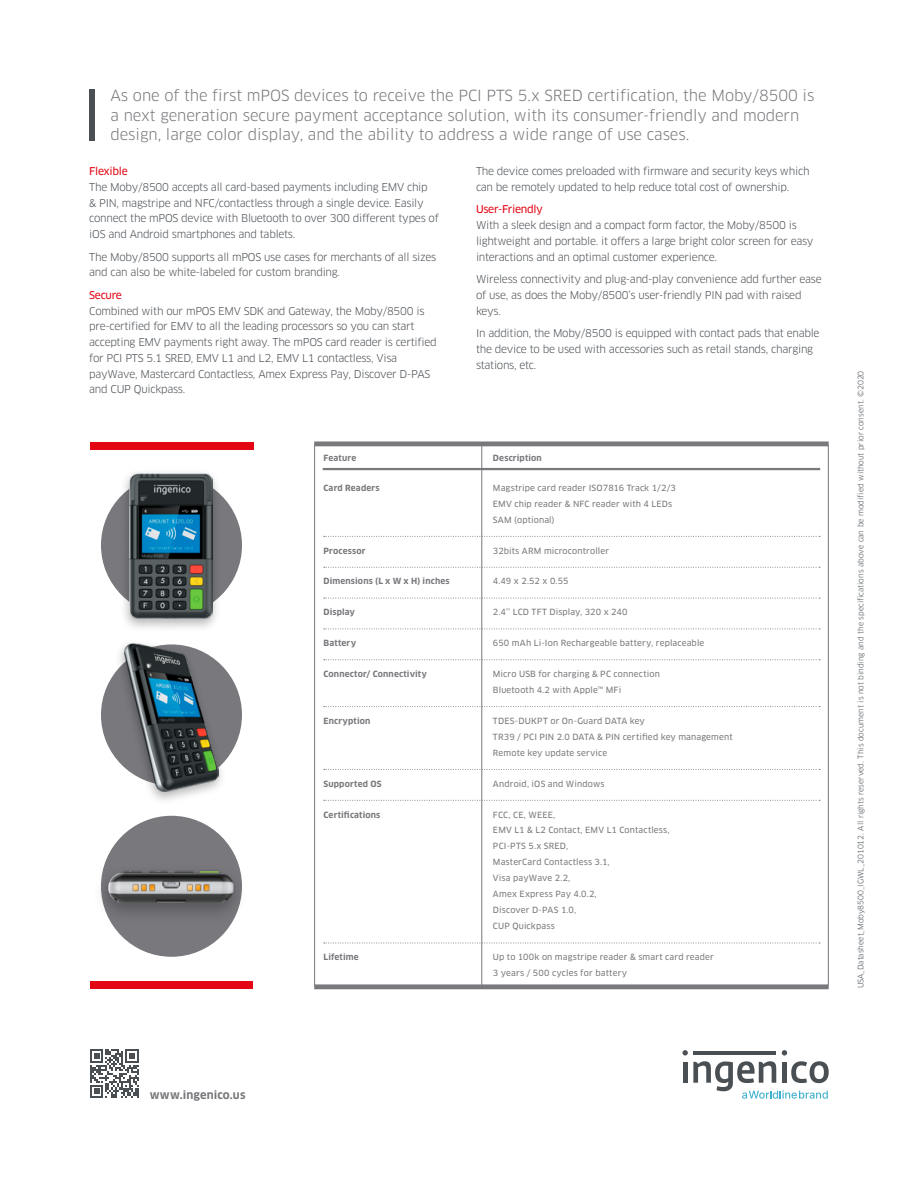
<style>
.page{position:relative;width:918px;height:1188px;background:#fff}
.page>*{position:absolute;margin:0;border:0;box-sizing:border-box;transform-origin:0 0}
.t1{font:15px/19.5px "Clan OT";letter-spacing:-.005em;color:#78787d}
.t2{font:700 11.1px "Clan OT";letter-spacing:.01em;color:#78787d}
.t3{font:10.5px/15.8px "Clan OT";letter-spacing:-.025em;color:#4a4f54}
.t4{font:10.5px "Clan OT News";letter-spacing:-.03em;color:#e30613}
.t5{font:8.4px/16px "Clan OT News";letter-spacing:.02em;color:#78787d}
.t6{font:700 8.4px "Clan OT";letter-spacing:.02em;color:#78787d}
.t7{font:7.5px "Clan OT";color:#4a4f54}
</style>
<div class="page">
<div style="left:90px;top:442px;width:164px;height:8px;background:#e30613"></div>
<div style="left:90px;top:981px;width:163px;height:8px;background:#e30613"></div>
<svg style="left:324px;top:536px;width:496px;height:1px"></svg>
<svg style="left:324px;top:567px;width:496px;height:1px"></svg>
<svg style="left:324px;top:598px;width:496px;height:1px"></svg>
<svg style="left:324px;top:629px;width:496px;height:1px"></svg>
<svg style="left:324px;top:659px;width:496px;height:1px"></svg>
<svg style="left:324px;top:706px;width:496px;height:1px"></svg>
<svg style="left:324px;top:769px;width:496px;height:1px"></svg>
<svg style="left:324px;top:800px;width:496px;height:1px"></svg>
<svg style="left:324px;top:943px;width:496px;height:1px"></svg>
<div style="left:314px;top:441px;width:515px;height:5px;background:#78787d"></div>
<hr style="left:323px;top:468px;width:497px;height:2px;background:#78787d">
<hr style="left:481px;top:445px;width:1px;height:541px;background:#78787d">
<div style="left:101px;top:644px;width:141px;height:141px;background:#78787d;border-radius:50%"></div>
<div style="left:101px;top:475px;width:141px;height:141px;background:#78787d;border-radius:50%"></div>
<div style="left:101px;top:816px;width:141px;height:141px;background:#78787d;border-radius:50%"></div>
<div style="left:119px;top:468px;width:102px;height:165px;background:#000;opacity:.3"></div>
<img style="left:130px;top:473px;width:83px;height:145px">
<div style="left:115px;top:638px;width:112px;height:168px;background:#000;opacity:.3"></div>
<img style="left:125px;top:643px;width:94px;height:149px">
<div style="left:91px;top:862px;width:156px;height:63px;background:#000;opacity:.3"></div>
<img style="left:106px;top:869px;width:130px;height:33px">
<div style="left:89px;top:89px;width:6px;height:52px;background:#4a4f54"></div>
<svg style="left:90px;top:1049px;width:49px;height:49px"></svg>
<svg style="left:683px;top:1050px;width:146px;height:49px"></svg>
<hr style="left:314px;top:985px;width:515px;height:4px;background:#78787d">
<p class="t1" style="left:111px;top:86px;width:706px">As one of the first mPOS devices to receive the PCI PTS 5.x SRED certification, the Moby/8500 is a next generation secure payment acceptance solution, with its consumer-friendly and modern design, large color display, and the ability to address a wide range of use cases.</p>
<p class="t4" style="left:89px;top:165px;width:40px">Flexible</p>
<p class="t3" style="left:89px;top:179px;width:351px">The Moby/8500 accepts all card-based payments including EMV chip<br>&amp; PIN, magstripe and NFC/contactless through a single device. Easily connect the mPOS device with Bluetooth to over 300 different types of iOS and Android smartphones and tablets.</p>
<p class="t3" style="left:89px;top:249px;width:349px">The Moby/8500 supports all mPOS use cases for merchants of all sizes and can also be white-labeled for custom branding.</p>
<p class="t4" style="left:89px;top:289px;width:34px">Secure</p>
<p class="t3" style="left:89px;top:303px;width:349px">Combined with our mPOS EMV SDK and Gateway, the Moby/8500 is pre-certified for EMV to all the leading processors so you can start accepting EMV payments right away. The mPOS card reader is certified for PCI PTS 5.1 SRED, EMV L1 and L2, EMV L1 contactless, Visa payWave, Mastercard Contactless, Amex Express Pay, Discover D-PAS and CUP Quickpass.</p>
<p class="t3" style="left:476px;top:163px;width:335px">The device comes preloaded with firmware and security keys which can be remotely updated to help reduce total cost of ownership.</p>
<p class="t4" style="left:476px;top:203px;width:68px">User-Friendly</p>
<p class="t3" style="left:476px;top:217px;width:339px">With a sleek design and a compact form factor, the Moby/8500 is lightweight and portable. it offers a large bright color screen for easy interactions and an optimal customer experience.</p>
<p class="t3" style="left:476px;top:271px;width:347px">Wireless connectivity and plug-and-play convenience add further ease of use, as does the Moby/8500’s user-friendly PIN pad with raised keys.</p>
<p class="t3" style="left:476px;top:325px;width:345px">In addition, the Moby/8500 is equipped with contact pads that enable the device to be used with accessories such as retail stands, charging stations, etc.</p>
<p class="t6" style="left:323px;top:453px;width:34px">Feature</p>
<p class="t6" style="left:493px;top:453px;width:50px">Description</p>
<p class="t6" style="left:323px;top:483px;width:58px">Card Readers</p>
<p class="t5" style="left:493px;top:480px;width:185px">Magstripe card reader ISO7816 Track 1/2/3<br>EMV chip reader &amp; NFC reader with 4 LEDs<br>SAM (optional)</p>
<p class="t6" style="left:323px;top:546px;width:44px">Processor</p>
<p class="t5" style="left:493px;top:543px;width:118px">32bits ARM microcontroller</p>
<p class="t6" style="left:323px;top:576px;width:128px">Dimensions (L x W x H) inches</p>
<p class="t5" style="left:493px;top:573px;width:77px">4.49 x 2.52 x 0.55</p>
<p class="t6" style="left:323px;top:607px;width:33px">Display</p>
<p class="t5" style="left:493px;top:604px;width:136px">2.4’’ LCD TFT Display, 320 x 240</p>
<p class="t6" style="left:323px;top:638px;width:34px">Battery</p>
<p class="t5" style="left:493px;top:635px;width:213px">650 mAh Li-Ion Rechargeable battery, replaceable</p>
<p class="t6" style="left:323px;top:669px;width:105px">Connector/ Connectivity</p>
<p class="t5" style="left:493px;top:666px;width:168px">Micro USB for charging &amp; PC connection<br>Bluetooth 4.2 with Apple™ MFi</p>
<p class="t6" style="left:323px;top:716px;width:49px">Encryption</p>
<p class="t5" style="left:493px;top:713px;width:241px">TDES-DUKPT or On-Guard DATA key<br>TR39 / PCI PIN 2.0 DATA &amp; PIN certified key management<br>Remote key update service</p>
<p class="t6" style="left:323px;top:779px;width:60px">Supported OS</p>
<p class="t5" style="left:493px;top:776px;width:113px">Android, iOS and Windows</p>
<p class="t6" style="left:323px;top:810px;width:58px">Certifications</p>
<p class="t5" style="left:493px;top:806px;width:178px">FCC, CE, WEEE,<br>EMV L1 &amp; L2 Contact, EMV L1 Contactless,<br>PCI-PTS 5.x SRED,<br>MasterCard Contactless 3.1,<br>Visa payWave 2.2,<br>Amex Express Pay 4.0.2,<br>Discover D-PAS 1.0,<br>CUP Quickpass</p>
<p class="t6" style="left:323px;top:952px;width:37px">Lifetime</p>
<p class="t5" style="left:493px;top:949px;width:223px">Up to 100k on magstripe reader &amp; smart card reader<br>3 years / 500 cycles for battery</p>
<p class="t7" style="left:856px;top:988px;width:619px;rotate:-90deg">USA_Datasheet_Moby8500_IGWL_201012. All rights reserved. This document is not binding and the specifications above can be modified without prior consent. ©2020</p>
<p class="t2" style="left:150px;top:1088px;width:97px">www.ingenico.us</p>
</div>
